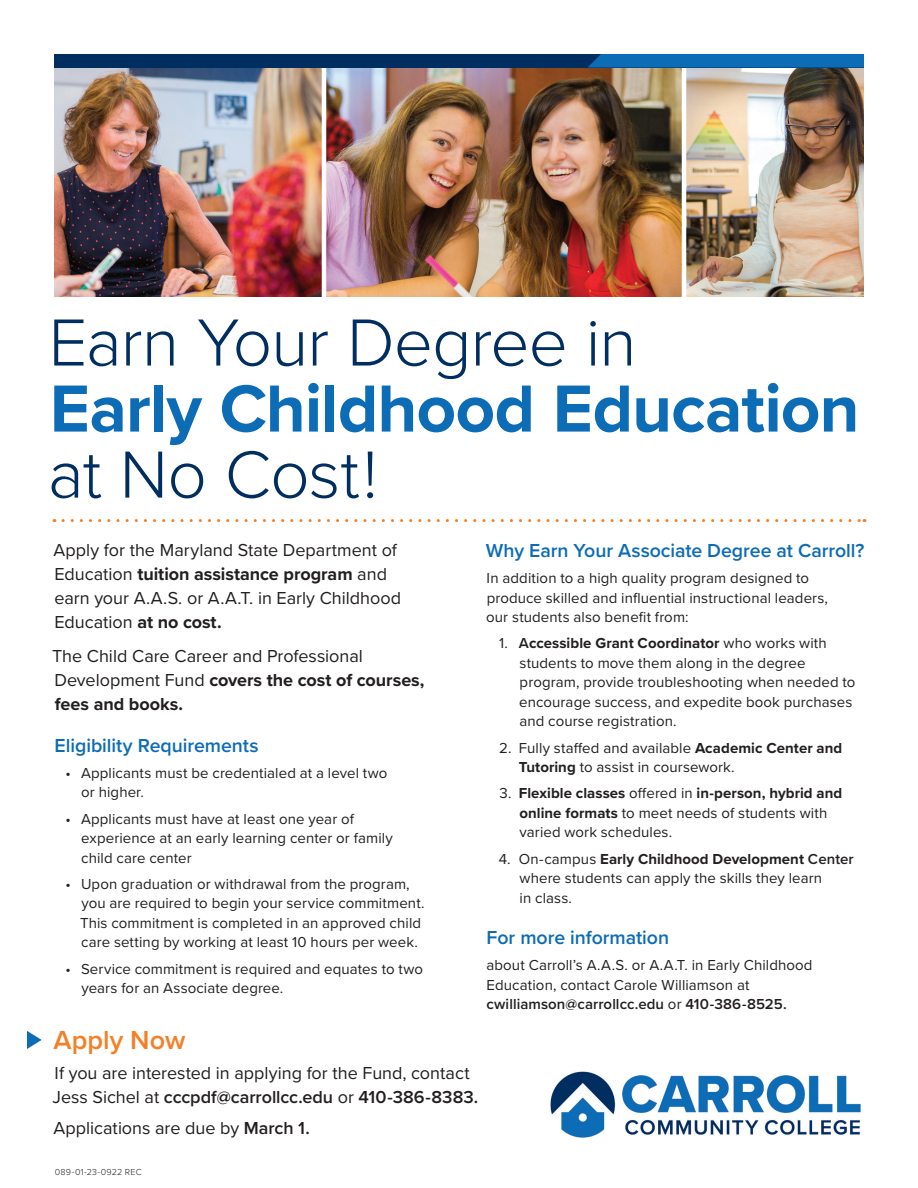
<style>
.page{position:relative;width:918px;height:1188px;background:#fff}
.page>*{position:absolute;margin:0;border:0;box-sizing:border-box;transform-origin:0 0}
.t1{font:300 69px "Proxima Nova";letter-spacing:-.015em;color:#002e60}
.t2{font:700 69px "Proxima Nova";letter-spacing:-.01em;color:#0d6cb6}
.t3{font:600 27px "Proxima Nova";color:#f47f26}
.t4{font:600 19.5px "Proxima Nova";letter-spacing:-.005em;color:#0d6cb6}
.t5{font:18px/24px "Proxima Nova";color:#231f20}
.t6{font:700 18px "Proxima Nova";color:#231f20}
.t7{font:15px/19.5px "Proxima Nova";letter-spacing:.005em;color:#231f20}
.t8{font:300 9px "Proxima Nova";letter-spacing:.025em;color:#231f20}
.s1{font-weight:700}
.s2{font-weight:600}
</style>
<div class="page">
<svg style="left:63px;top:519px;width:802px;height:3px"></svg>
<img style="left:54px;top:68px;width:810px;height:229px">
<hr style="left:322px;top:57px;width:4px;height:243px;background:#fff">
<hr style="left:682px;top:57px;width:4px;height:243px;background:#fff">
<div style="left:54px;top:54px;width:810px;height:14px;background:#002e60"></div>
<svg style="left:588px;top:54px;width:276px;height:14px;background:#0c68b1"></svg>
<img style="left:550px;top:1071px;width:311px;height:67px">
<svg style="left:27px;top:1031px;width:15px;height:18px"></svg>
<h1 class="t1" style="left:49px;top:291px;width:589px">Earn Your Degree in</h1>
<p class="t2" style="left:50px;top:357px;width:811px">Early Childhood Education</p>
<h1 class="t1" style="left:48px;top:423px;width:331px">at No Cost!</h1>
<p class="t5" style="left:53px;top:537px;width:349px">Apply for the Maryland State Department of<br>Education <span class="s1">tuition assistance program</span> and earn your A.A.S. or A.A.T. in Early Childhood</p>
<h4 class="t5" style="left:54px;top:609px;width:169px">Education <span class="s1">at no cost.</span></h4>
<p class="t5" style="left:52px;top:644px;width:374px">The Child Care Career and Professional<br>Development Fund <span class="s1">covers the cost of courses,</span></p>
<p class="t6" style="left:55px;top:691px;width:130px">fees and books.</p>
<p class="t4" style="left:55px;top:731px;width:206px">Eligibility Requirements</p>
<p class="t7" style="left:81px;top:763px;width:308px;text-indent:-16px">• Applicants must be credentialed at a level two or higher.</p>
<p class="t7" style="left:81px;top:808px;width:313px;text-indent:-16px">• Applicants must have at least one year of experience at an early learning center or family child care center</p>
<p class="t7" style="left:80px;top:874px;width:346px;text-indent:-15px">• Upon graduation or withdrawal from the program, you are required to begin your service commitment.<br>This commitment is completed in an approved child care setting by working at least 10 hours per week.</p>
<p class="t7" style="left:81px;top:958px;width:343px;text-indent:-16px">• Service commitment is required and equates to two years for an Associate degree.</p>
<h2 class="t3" style="left:54px;top:1019px;width:133px">Apply Now</h2>
<p class="t5" style="left:52px;top:1060px;width:427px">If you are interested in applying for the Fund, contact<br>Jess Sichel at <span class="s2">cccpdf@carrollcc.edu</span> or <span class="s2">410-386-8383.</span></p>
<p class="t5" style="left:53px;top:1115px;width:258px">Applications are due by <span class="s2">March 1.</span></p>
<h3 class="t4" style="left:486px;top:536px;width:380px">Why Earn Your Associate Degree at Carroll?</h3>
<p class="t7" style="left:486px;top:568px;width:343px">In addition to a high quality program designed to produce skilled and infuential instructional leaders, our students also beneft from:</p>
<p class="t7" style="left:519px;top:633px;width:338px;text-indent:-20px">1. <span class="s2">A</span><span class="s1">ccessible Grant Coordinator</span> who works with students to move them along in the degree program, provide troubleshooting when needed to encourage success, and expedite book purchases and course registration.</p>
<p class="t7" style="left:519px;top:737px;width:325px;text-indent:-19px">2. Fully stafed and available <span class="s1">Academic Center and<br>Tutoring</span> to assist in coursework.</p>
<p class="t7" style="left:519px;top:783px;width:324px;text-indent:-20px">3. <span class="s1">Flexible classes</span> ofered in <span class="s1">in-person, hybrid and online formats</span> to meet needs of students with varied work schedules.</p>
<p class="t7" style="left:520px;top:848px;width:336px;text-indent:-21px">4. On-campus <span class="s1">Early Childhood Development</span> <span class="s2">Center </span>where students can apply the skills they learn<br>in class.</p>
<h3 class="t4" style="left:487px;top:923px;width:184px">For more information</h3>
<p class="t7" style="left:486px;top:955px;width:328px">about Carroll’s A.A.S. or A.A.T. in Early Childhood<br>Education, contact Carole Williamson at <span class="s2">cwilliamson@carrollcc.edu</span> or <span class="s2">410-386-8525.</span></p>
<p class="t8" style="left:55px;top:1165px;width:88px">089-01-23-0922 REC</p>
</div>
